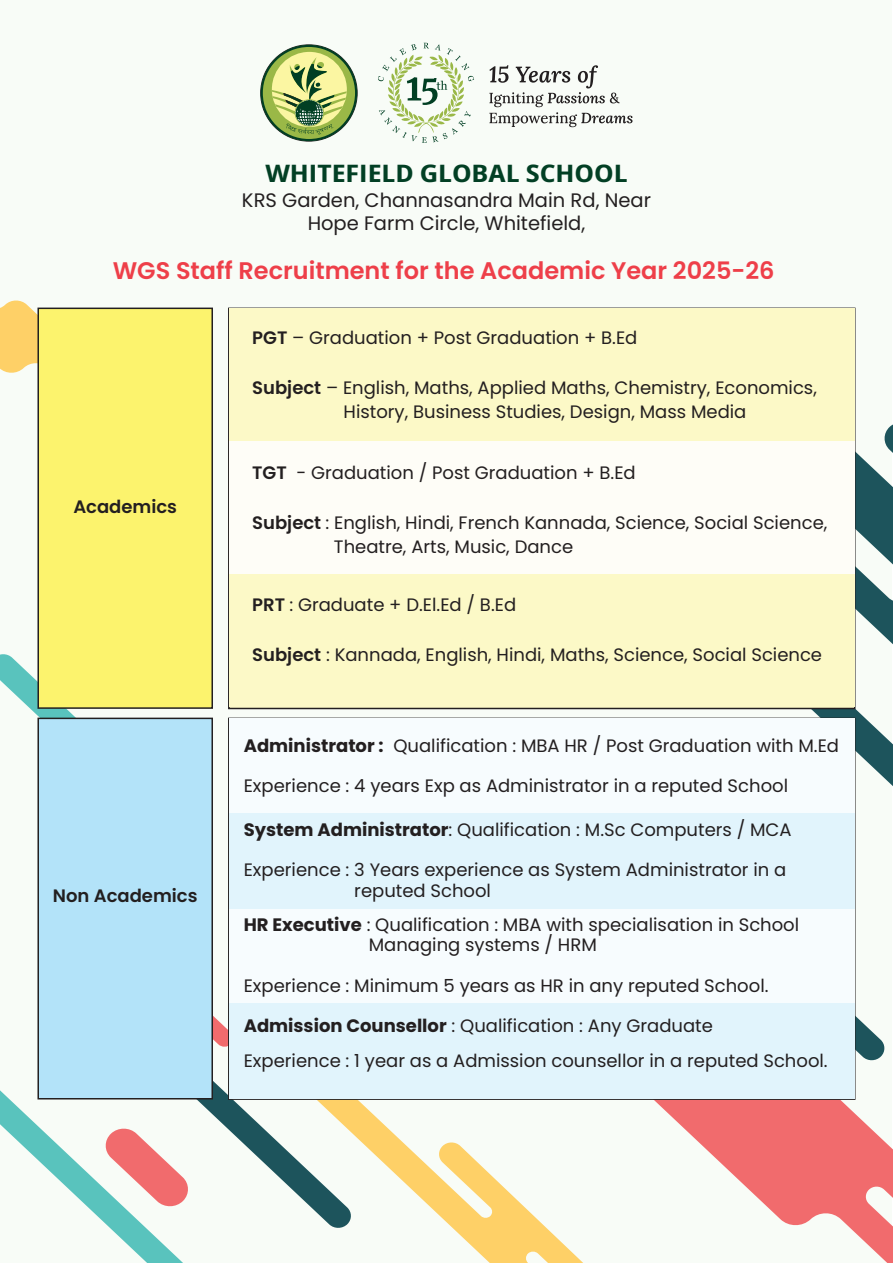
<style>
.page{position:relative;width:893px;height:1263px;background:#fff}
.page>*{position:absolute;margin:0;border:0;box-sizing:border-box;transform-origin:0 0}
.t1{font:600 24px "Poppins";color:#ee3f49}
.t2{font:700 semi-condensed 24px "Open Sans";color:#023f24;scale:1.18 1}
.t3{font:19.5px/23.4px "Poppins";color:#231f20;text-align:center}
.t4{font:18px/24.6px "Poppins";color:#231f20}
.t5{font:600 18px "Poppins";color:#231f20}
.s1{font-weight:600}
.s2{font-weight:700}
</style>
<div class="page">
<div style="left:0;top:0;width:892px;height:1263px;background:#f8fcf7"></div>
<svg style="left:0;top:654px;width:115px;height:64px"></svg>
<svg style="left:0;top:1090px;width:183px;height:173px"></svg>
<svg style="left:0;top:300px;width:162px;height:73px"></svg>
<svg style="left:352px;top:1100px;width:231px;height:163px"></svg>
<svg style="left:682px;top:309px;width:211px;height:703px"></svg>
<svg style="left:654px;top:1012px;width:239px;height:251px"></svg>
<svg style="left:104px;top:1081px;width:248px;height:148px"></svg>
<svg style="left:213px;top:1016px;width:15px;height:31px"></svg>
<div style="left:37px;top:308px;width:176px;height:401px;background:#fcf36d;border:2px solid #231f20"></div>
<div style="left:37px;top:718px;width:176px;height:381px;background:#b3e3f9;border:2px solid #231f20"></div>
<div style="left:229px;top:308px;width:626px;height:133px;background:#fcf9c7"></div>
<div style="left:229px;top:441px;width:626px;height:133px;background:#fefdf7"></div>
<div style="left:229px;top:574px;width:626px;height:133px;background:#fcf9c7"></div>
<div style="left:229px;top:718px;width:626px;height:96px;background:#f7fcfe"></div>
<div style="left:229px;top:813px;width:626px;height:96px;background:#e1f4fc"></div>
<div style="left:229px;top:909px;width:626px;height:95px;background:#f7fcfe"></div>
<div style="left:229px;top:1003px;width:626px;height:96px;background:#e1f4fc"></div>
<svg style="left:489px;top:65px;width:143px;height:62px"></svg>
<svg style="left:261px;top:45px;width:96px;height:96px"></svg>
<div style="left:263px;top:47px;width:92px;height:92px;background:#9ab847;border-radius:50%"></div>
<div style="left:272px;top:52px;width:75px;height:75px;background:#fbf6a2;border-radius:50%"></div>
<svg style="left:272px;top:57px;width:75px;height:78px"></svg>
<svg style="left:378px;top:43px;width:96px;height:100px"></svg>
<h1 class="t2" style="left:265px;top:156px;width:308px">WHITEFIELD GLOBAL SCHOOL</h1>
<p class="t3" style="left:242px;top:189px;width:410px">KRS Garden, Channasandra Main Rd, Near<br>Hope Farm Circle, Whitefield,</p>
<h1 class="t1" style="left:113px;top:256px;width:663px">WGS Staff Recruitment for the Academic Year 2025-26</h1>
<p class="t5" style="left:73px;top:496px;width:105px">Academics</p>
<p class="t5" style="left:53px;top:886px;width:146px">Non Academics</p>
<p class="t4" style="left:252px;top:326px;width:387px"><span class="s1">PGT</span> – Graduation + Post Graduation + B.Ed</p>
<p class="t4" style="left:344px;top:375px;width:475px;text-indent:-91px"><span class="s1">Subject</span> – English, Maths, Applied Maths, Chemistry, Economics,<br>History, Business Studies, Design, Mass Media</p>
<p class="t4" style="left:252px;top:461px;width:385px"><span class="s1">TGT</span> - Graduation / Post Graduation + B.Ed</p>
<p class="t4" style="left:334px;top:510px;width:495px;text-indent:-82px"><span class="s1">Subject</span> : English, Hindi, French Kannada, Science, Social Science,<br>Theatre, Arts, Music, Dance</p>
<p class="t4" style="left:252px;top:593px;width:265px"><span class="s1">PRT</span> : Graduate + D.El.Ed / B.Ed</p>
<p class="t4" style="left:252px;top:642px;width:571px"><span class="s1">Subject</span> : Kannada, English, Hindi, Maths, Science, Social Science</p>
<p class="t4" style="left:244px;top:733px;width:597px"><span class="s2">Administrator :</span> Qualification : MBA HR / Post Graduation with M.Ed</p>
<p class="t4" style="left:244px;top:774px;width:546px">Experience : 4 years Exp as Administrator in a reputed School</p>
<p class="t4" style="left:244px;top:817px;width:549px"><span class="s2">System Administrator</span>: Qualification : M.Sc Computers / MCA</p>
<p class="t4" style="left:354px;top:860px;width:434px;line-height:20.2px;text-indent:-111px">Experience : 3 Years experience as System Administrator in a reputed School</p>
<p class="t4" style="left:369px;top:915px;width:432px;line-height:20.2px;text-indent:-125px"><span class="s2">HR Executive</span> : Qualification : MBA with specialisation in School<br>Managing systems / HRM</p>
<p class="t4" style="left:244px;top:973px;width:526px">Experience : Minimum 5 years as HR in any reputed School.</p>
<p class="t4" style="left:244px;top:1009px;width:585px;line-height:34.5px"><span class="s2">Admission Counsellor</span> : Qualification : Any Graduate<br>Experience : 1 year as a Admission counsellor in a reputed School.</p>
</div>
